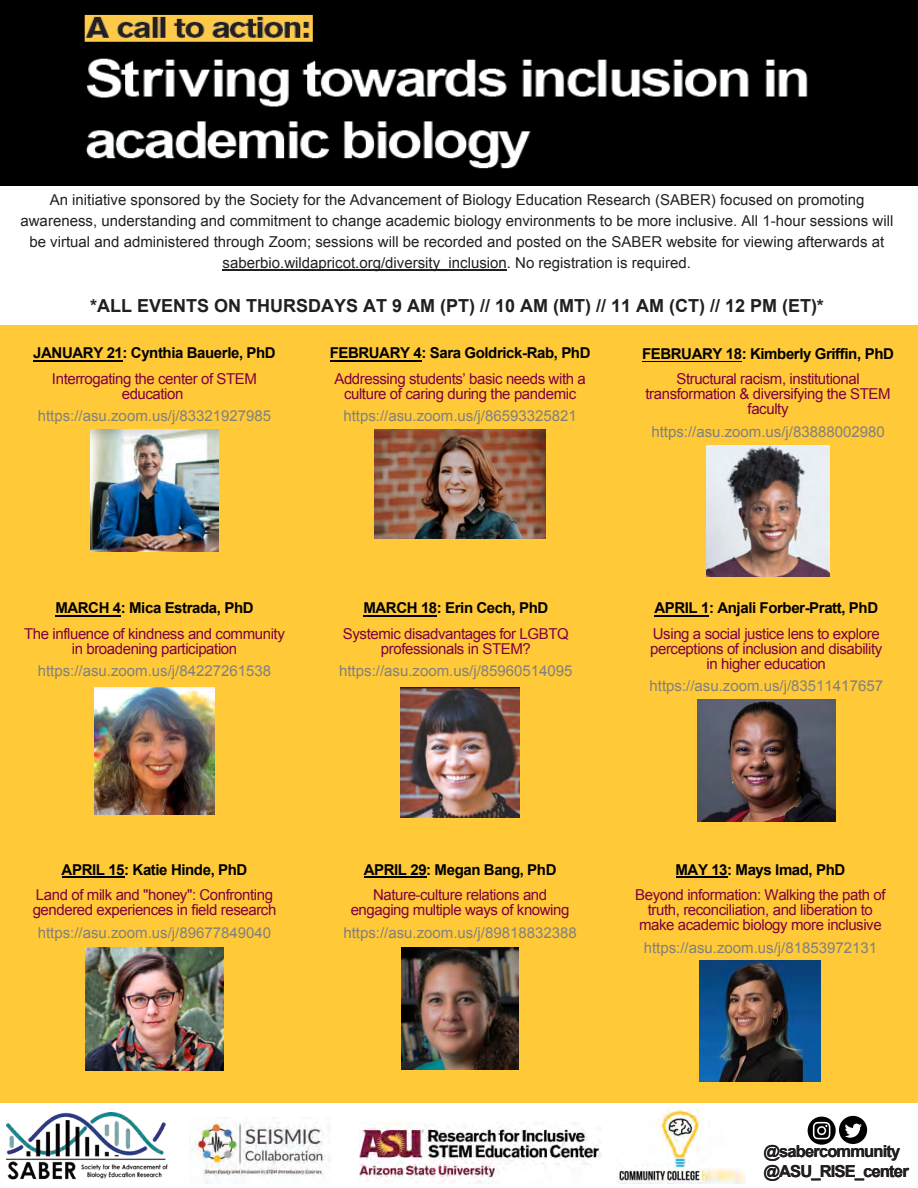
<style>
.page{position:relative;width:918px;height:1188px;background:#fff}
.page>*{position:absolute;margin:0;border:0;box-sizing:border-box;transform-origin:0 0}
.t1{font:700 18px "Arial";color:#231f20}
.t2{font:700 16.5px/20.1px "Arial";letter-spacing:-.05em;color:#231f20}
.t3{font:15px/15px "Arial";letter-spacing:-.025em;color:#800040;text-align:center}
.t4{font:15px/20.9px "Arial";color:#231f20;text-align:center}
.t5{font:15px "Arial";color:#808080}
.t6{font:700 15px "Arial";letter-spacing:-.025em;color:#000}
.s1{font-size:16.8px}
</style>
<div class="page">
<div style="left:0;top:325px;width:918px;height:778px;background:#ffc938"></div>
<div style="left:0;top:0;width:918px;height:185px;background:#000001"></div>
<img style="left:6px;top:1112px;width:162px;height:68px">
<svg style="left:808px;top:1116px;width:59px;height:29px"></svg>
<hr style="left:223px;top:270px;width:284px;height:1px;background:#231f20">
<img style="left:360px;top:1123px;width:241px;height:61px">
<img style="left:84px;top:14px;width:724px;height:155px">
<img style="left:189px;top:1121px;width:141px;height:63px">
<img style="left:618px;top:1109px;width:128px;height:75px">
<img style="left:90px;top:429px;width:129px;height:123px">
<hr style="left:34px;top:360px;width:89px;height:2px;background:#000">
<img style="left:374px;top:430px;width:172px;height:108px">
<hr style="left:330px;top:360px;width:92px;height:2px;background:#000">
<hr style="left:642px;top:361px;width:100px;height:1px;background:#000">
<img style="left:706px;top:446px;width:124px;height:130px">
<hr style="left:56px;top:615px;width:65px;height:2px;background:#000">
<hr style="left:364px;top:615px;width:73px;height:2px;background:#000">
<img style="left:95px;top:688px;width:119px;height:126px">
<img style="left:401px;top:688px;width:118px;height:129px">
<hr style="left:62px;top:876px;width:62px;height:2px;background:#000">
<hr style="left:364px;top:876px;width:62px;height:2px;background:#000">
<hr style="left:676px;top:876px;width:51px;height:2px;background:#000">
<img style="left:402px;top:947px;width:116px;height:122px">
<img style="left:86px;top:947px;width:138px;height:124px">
<img style="left:700px;top:961px;width:121px;height:121px">
<img style="left:697px;top:700px;width:138px;height:122px">
<hr style="left:655px;top:615px;width:54px;height:1px;background:#000">
<p class="t4" style="left:20px;top:189px;width:874px">An initiative sponsored by the Society for the Advancement of Biology Education Research (SABER) focused on promoting awareness, understanding and commitment to change academic biology environments to be more inclusive. All 1-hour sessions will be virtual and administered through Zoom; sessions will be recorded and posted on the SABER website for viewing afterwards at saberbio.wildapricot.org/diversity_inclusion. No registration is required.</p>
<p class="t1" style="left:90px;top:294px;width:735px">*ALL EVENTS ON THURSDAYS AT 9 AM (PT) // 10 AM (MT) // 11 AM (CT) // 12 PM (ET)*</p>
<p class="t6" style="left:33px;top:343px;width:244px">JANUARY 21: Cynthia Bauerle, PhD</p>
<p class="t3" style="left:52px;top:371px;width:207px">Interrogating the center of STEM education</p>
<p class="t5" style="left:38px;top:406px;width:235px">https://asu.zoom.us/j/83321927985</p>
<p class="t6" style="left:330px;top:343px;width:262px">FEBRUARY 4: Sara Goldrick-Rab, PhD</p>
<p class="t3" style="left:334px;top:371px;width:253px">Addressing students’ basic needs with a culture of caring during the pandemic</p>
<p class="t5" style="left:343px;top:406px;width:235px">https://asu.zoom.us/j/86593325821</p>
<p class="t6" style="left:642px;top:343px;width:254px">FEBRUARY 18: Kimberly Griffin, PhD</p>
<p class="t3" style="left:646px;top:371px;width:247px">Structural racism, institutional transformation &amp; diversifying the STEM faculty</p>
<p class="t5" style="left:651px;top:421px;width:235px">https://asu.zoom.us/j/83888002980</p>
<p class="t6" style="left:55px;top:598px;width:200px">MARCH 4: Mica Estrada, PhD</p>
<p class="t3" style="left:24px;top:626px;width:262px">The influence of kindness and community in broadening participation</p>
<p class="t5" style="left:38px;top:661px;width:235px">https://asu.zoom.us/j/84227261538</p>
<p class="t6" style="left:363px;top:598px;width:186px">MARCH 18: Erin Cech, PhD</p>
<p class="t3" style="left:343px;top:626px;width:227px">Systemic disadvantages for LGBTQ professionals in STEM?</p>
<p class="t5" style="left:339px;top:661px;width:235px">https://asu.zoom.us/j/85960514095</p>
<p class="t6" style="left:654px;top:598px;width:225px">APRIL 1: Anjali Forber-Pratt, PhD</p>
<p class="t3" style="left:650px;top:626px;width:234px">Using a social justice lens to explore perceptions of inclusion and disability in higher education</p>
<p class="t5" style="left:650px;top:676px;width:235px">https://asu.zoom.us/j/83511417657</p>
<p class="t6" style="left:62px;top:860px;width:187px">APRIL 15: Katie Hinde, PhD</p>
<p class="t3" style="left:33px;top:888px;width:245px;text-align:left">Land of milk and "honey": Confronting gendered experiences in field research</p>
<p class="t5" style="left:38px;top:923px;width:235px">https://asu.zoom.us/j/89677849040</p>
<p class="t6" style="left:364px;top:860px;width:194px">APRIL 29: Megan Bang, PhD</p>
<p class="t3" style="left:351px;top:888px;width:220px">Nature-culture relations and engaging multiple ways of knowing</p>
<p class="t5" style="left:343px;top:923px;width:235px">https://asu.zoom.us/j/89818832388</p>
<p class="t6" style="left:676px;top:860px;width:171px">MAY 13: Mays Imad, PhD</p>
<p class="t3" style="left:635px;top:888px;width:252px">Beyond information: Walking the path of truth, reconciliation, and liberation to make academic biology more inclusive</p>
<p class="t5" style="left:644px;top:938px;width:235px">https://asu.zoom.us/j/81853972131</p>
<p class="t2" style="left:764px;top:1142px;width:146px">@sabercommunity @ASU_RISE_cent<span class="s1">er</span></p>
</div>
